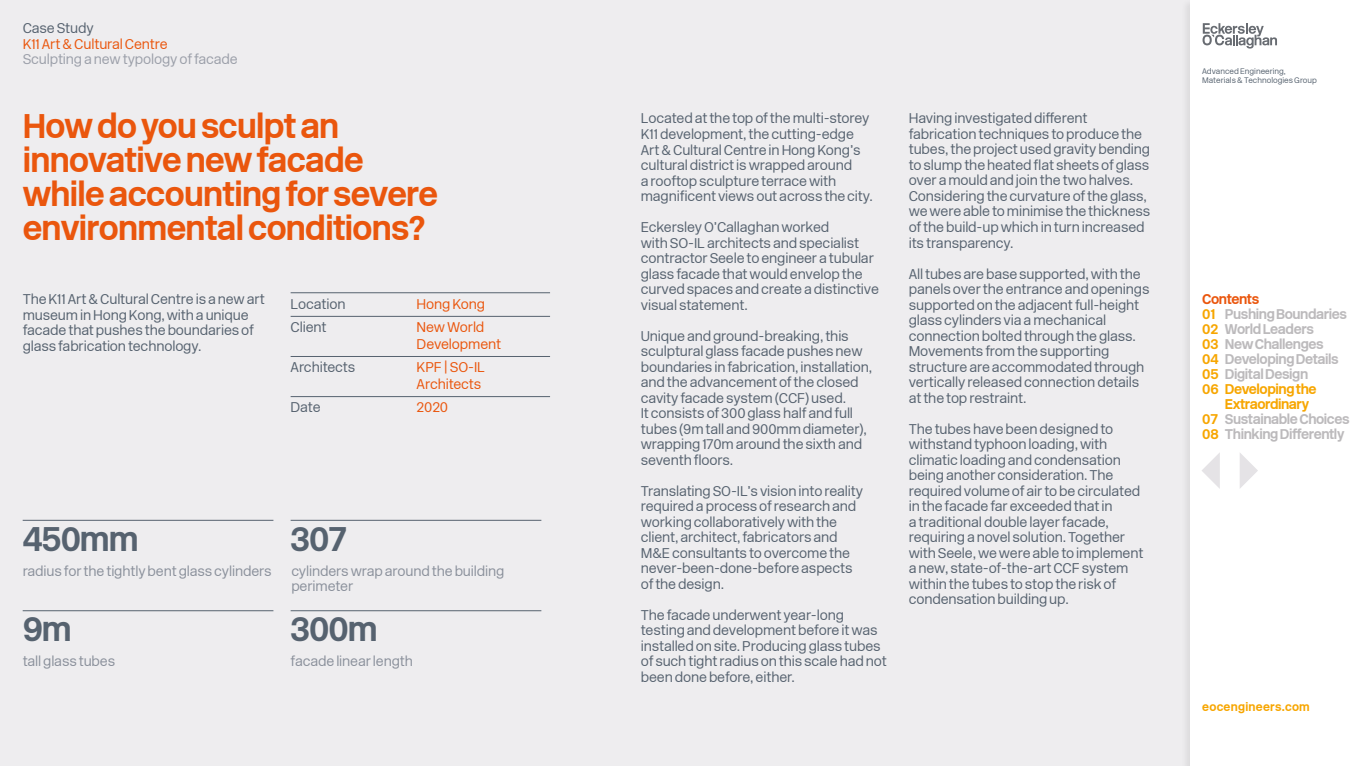
<style>
.page{position:relative;width:1361px;height:766px;background:#fff}
.page>*{position:absolute;margin:0;border:0;box-sizing:border-box;transform-origin:0 0}
.t1{font:700 34px/34px "New Rail Alphabet";letter-spacing:-.02em;color:#ea560d}
.t2{font:700 34px "New Rail Alphabet";letter-spacing:-.03em;color:#56626f}
.t3{font:300 14px/15.5px "New Rail Alphabet";letter-spacing:-.01em;color:#56626f}
.t4{font:700 14px "New Rail Alphabet";letter-spacing:-.03em;color:#bcbabc}
.t5{font:300 14px/15.5px "New Rail Alphabet";letter-spacing:-.01em;color:#8a909b}
.t6{font:300 14px/16.5px "New Rail Alphabet";letter-spacing:-.01em;color:#ea560d}
.t7{font:300 14px "New Rail Alphabet";letter-spacing:-.01em;color:#9b9fa9}
.t8{font:700 14px "New Rail Alphabet";letter-spacing:-.03em;color:#f7a600}
.t9{font:700 14px "New Rail Alphabet";letter-spacing:-.03em;color:#ea560d}
.t10{font:700 12px "New Rail Alphabet";letter-spacing:.02em;color:#f7a600}
.t11{font:300 8px/9px "New Rail Alphabet";color:#56626f}
.s1{color:#f7a600}
</style>
<div class="page">
<div style="left:0;top:0;width:1191px;height:765px;background:#eeedef"></div>
<hr style="left:291px;top:292px;width:259px;height:1px;background:#56626f">
<hr style="left:291px;top:316px;width:259px;height:1px;background:#56626f">
<hr style="left:291px;top:356px;width:259px;height:1px;background:#56626f">
<hr style="left:291px;top:396px;width:259px;height:1px;background:#56626f">
<hr style="left:23px;top:610px;width:250px;height:1px;background:#56626f">
<hr style="left:23px;top:520px;width:250px;height:1px;background:#56626f">
<hr style="left:291px;top:610px;width:250px;height:1px;background:#56626f">
<hr style="left:291px;top:520px;width:250px;height:1px;background:#56626f">
<div style="left:1181px;top:0;width:180px;height:765px;background:#000;opacity:.08"></div>
<div style="left:1191px;top:0;width:170px;height:765px;background:#fff"></div>
<svg style="left:1240px;top:453px;width:18px;height:35px"></svg>
<svg style="left:1202px;top:453px;width:18px;height:36px"></svg>
<svg style="left:1202px;top:23px;width:75px;height:26px"></svg>
<p class="t3" style="left:23px;top:20px;width:73px">Case Study</p>
<p class="t6" style="left:23px;top:35px;width:147px">K11 Art &amp; Cultural Centre</p>
<p class="t7" style="left:23px;top:50px;width:217px">Sculpting a new typology of facade</p>
<h1 class="t1" style="left:23px;top:109px;width:417px">How do you sculpt an innovative new facade while accounting for severe environmental conditions?</h1>
<p class="t3" style="left:23px;top:291px;width:244px">The K11 Art &amp; Cultural Centre is a new art museum in Hong Kong, with a unique facade that pushes the boundaries of glass fabrication technology.</p>
<p class="t3" style="left:291px;top:295px;width:56px">Location</p>
<p class="t6" style="left:417px;top:295px;width:70px">Hong Kong</p>
<p class="t3" style="left:291px;top:319px;width:38px">Client</p>
<p class="t6" style="left:417px;top:319px;width:86px">New World<br>Development</p>
<p class="t3" style="left:291px;top:359px;width:66px">Architects</p>
<p class="t6" style="left:417px;top:359px;width:70px">KPF | SO-IL<br>Architects</p>
<p class="t3" style="left:291px;top:399px;width:32px">Date</p>
<p class="t6" style="left:417px;top:399px;width:33px">2020</p>
<h1 class="t2" style="left:23px;top:516px;width:117px">450mm</h1>
<p class="t5" style="left:23px;top:562px;width:250px">radius for the tightly bent glass cylinders</p>
<h1 class="t2" style="left:23px;top:606px;width:51px">9m</h1>
<p class="t5" style="left:23px;top:653px;width:94px">tall glass tubes</p>
<h1 class="t2" style="left:291px;top:516px;width:58px">307</h1>
<p class="t5" style="left:291px;top:562px;width:215px">cylinders wrap around the building perimeter</p>
<h1 class="t2" style="left:291px;top:606px;width:89px">300m</h1>
<p class="t5" style="left:291px;top:653px;width:124px">facade linear length</p>
<p class="t3" style="left:641px;top:111px;width:234px">Located at the top of the multi-storey K11 development, the cutting-edge Art &amp; Cultural Centre in Hong Kong’s cultural district is wrapped around<br>a rooftop sculpture terrace with magnificent views out across the city.</p>
<p class="t3" style="left:641px;top:219px;width:240px">Eckersley O’Callaghan worked<br>with SO-IL architects and specialist contractor Seele to engineer a tubular glass facade that would envelop the curved spaces and create a distinctive visual statement.</p>
<p class="t3" style="left:641px;top:328px;width:233px">Unique and ground-breaking, this sculptural glass facade pushes new boundaries in fabrication, installation, and the advancement of the closed cavity facade system (CCF) used.<br>It consists of 300 glass half and full tubes (9m tall and 900mm diameter), wrapping 170m around the sixth and seventh floors.</p>
<p class="t3" style="left:641px;top:482px;width:224px">Translating SO-IL’s vision into reality required a process of research and working collaboratively with the client, architect, fabricators and<br>M&amp;E consultants to overcome the never-been-done-before aspects of the design.</p>
<p class="t3" style="left:641px;top:606px;width:247px">The facade underwent year-long testing and development before it was installed on site. Producing glass tubes of such tight radius on this scale had not been done before, either.</p>
<p class="t3" style="left:909px;top:110px;width:243px">Having investigated different fabrication techniques to produce the tubes, the project used gravity bending to slump the heated flat sheets of glass over a mould and join the two halves.<br>Considering the curvature of the glass, we were able to minimise the thickness of the build-up which in turn increased its transparency.</p>
<p class="t3" style="left:909px;top:265px;width:242px">All tubes are base supported, with the panels over the entrance and openings supported on the adjacent full-height glass cylinders via a mechanical connection bolted through the glass.<br>Movements from the supporting structure are accommodated through vertically released connection details at the top restraint.</p>
<p class="t3" style="left:909px;top:420px;width:236px">The tubes have been designed to withstand typhoon loading, with climatic loading and condensation being another consideration. The required volume of air to be circulated in the facade far exceeded that in<br>a traditional double layer facade, requiring a novel solution. Together with Seele, we were able to implement a new, state-of-the-art CCF system within the tubes to stop the risk of condensation building up.</p>
<p class="t11" style="left:1202px;top:66px;width:116px">Advanced Engineering,<br>Materials &amp; Technologies Group</p>
<p class="t9" style="left:1202px;top:290px;width:59px">Contents</p>
<p class="t4" style="left:1202px;top:305px;width:146px"><span class="s1">01</span> Pushing Boundaries</p>
<p class="t4" style="left:1202px;top:320px;width:113px"><span class="s1">02</span> World Leaders</p>
<p class="t4" style="left:1202px;top:335px;width:123px"><span class="s1">03</span> New Challenges</p>
<p class="t4" style="left:1202px;top:350px;width:138px"><span class="s1">04</span> Developing Details</p>
<p class="t4" style="left:1202px;top:365px;width:108px"><span class="s1">05</span> Digital Design</p>
<p class="t8" style="left:1202px;top:380px;width:116px">06 Developing the</p>
<p class="t8" style="left:1225px;top:395px;width:86px">Extraordinary</p>
<p class="t4" style="left:1202px;top:410px;width:149px"><span class="s1">07</span> Sustainable Choices</p>
<p class="t4" style="left:1202px;top:425px;width:144px"><span class="s1">08</span> ThinkingDifferently</p>
<p class="t10" style="left:1202px;top:699px;width:109px">eocengineers.com</p>
</div>
